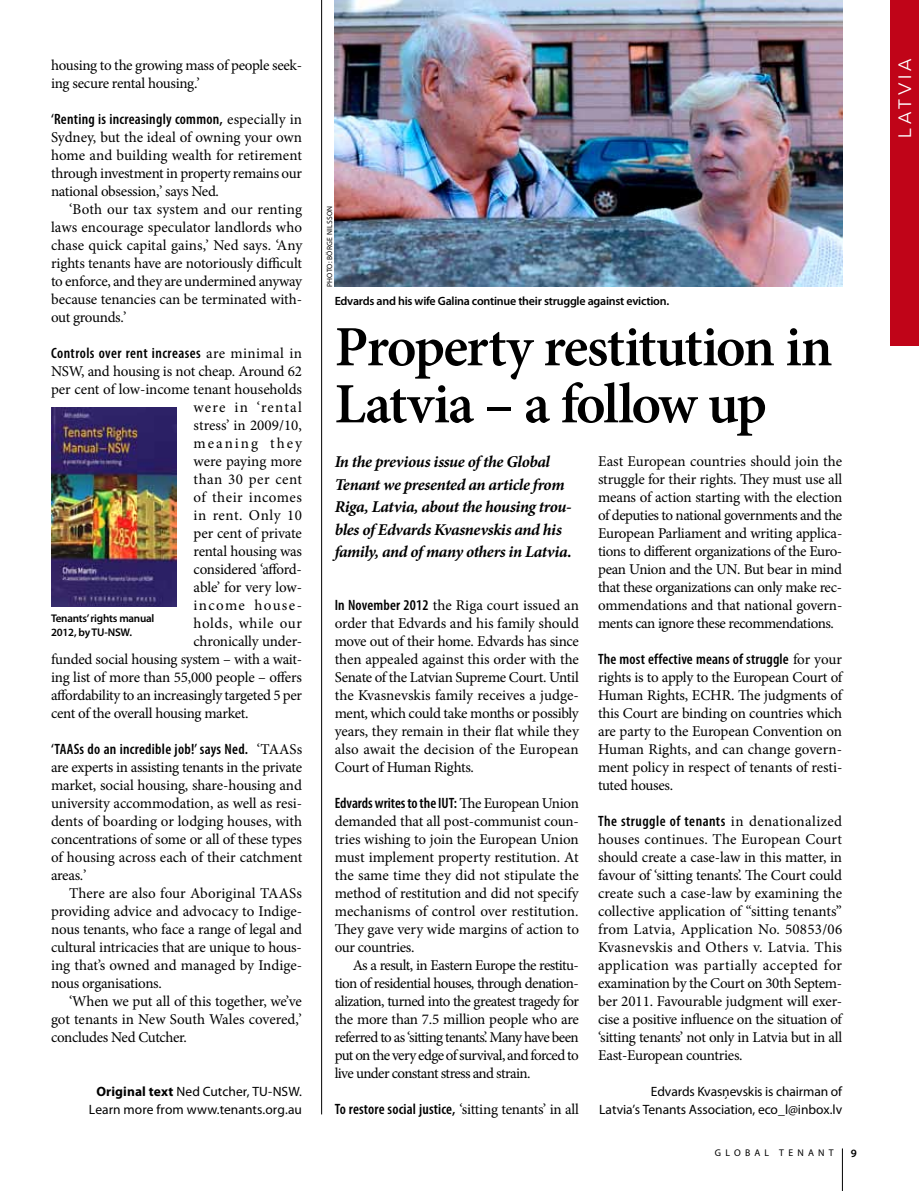
<style>
.page{position:relative;width:919px;height:1191px;background:#fff}
.page>*{position:absolute;margin:0;border:0;box-sizing:border-box;transform-origin:0 0}
.t1{font:600 57px/57px "Minion Pro";letter-spacing:-.03em;color:#000}
.t2{font:300 18px "Folio BQ";letter-spacing:.205em;color:#fff}
.t3{font:italic 700 16.5px/22.5px "Minion Pro";letter-spacing:-.025em;color:#000}
.t4{font:15px/18px "Minion Pro";letter-spacing:-.015em;color:#000;text-align:justify}
.t5{font:600 condensed 15px "Myriad Pro";letter-spacing:.015em;color:#000}
.t6{font:15px "Minion Pro";letter-spacing:.035em;color:#000}
.t7{font:15px "Minion Pro";letter-spacing:.005em;color:#000}
.t8{font:15px "Minion Pro";letter-spacing:.08em;color:#000}
.t9{font:15px "Minion Pro";letter-spacing:.03em;color:#000}
.t10{font:15px "Minion Pro";letter-spacing:.04em;color:#000}
.t11{font:15px "Minion Pro";letter-spacing:.085em;color:#000}
.t12{font:15px "Minion Pro";letter-spacing:.135em;color:#000}
.t13{font:13.5px/18px "Myriad Pro";letter-spacing:-.005em;color:#000;text-align:center}
.t14{font:600 12px "Myriad Pro";letter-spacing:-.02em;color:#000}
.t15{font:600 11.25px "Myriad Pro";color:#000}
.t16{font:600 11.1px/14px "Myriad Pro";letter-spacing:-.02em;color:#000}
.t17{font:9.75px "Myriad Pro";letter-spacing:.43em;color:#000}
.t18{font:7.5px "Myriad Pro";letter-spacing:.04em;color:#000}
.s1{font-family:"Minion Pro";font-weight:400;font-stretch:normal}
.s2{font-family:"Myriad Pro";font-weight:600;font-stretch:condensed}
.s3{font-weight:700}
</style>
<div class="page">
<hr style="left:842px;top:1148px;width:1px;height:43px;background:#000">
<div style="left:890px;top:0;width:28px;height:345px;background:#c00418"></div>
<img style="left:334px;top:0;width:508px;height:287px">
<hr style="left:321px;top:0;width:1px;height:1114px;background:#000">
<img style="left:51px;top:407px;width:125px;height:199px">
<p class="t4" style="left:51px;top:56px;width:252px">housing to the growing mass of people seek&shy;ing secure rental housing.’</p>
<p class="t5" style="left:51px;top:110px;width:252px">‘Renting is increasingly common, <span class="s1">especially in</span></p>
<p class="t4" style="left:51px;top:128px;width:252px">Sydney, but the ideal of owning your own home and building wealth for retirement through investment in property remains our national obsession,’ says Ned.</p>
<p class="t4" style="left:51px;top:200px;width:253px;text-indent:18px">‘Both our tax system and our renting laws encourage speculator landlords who chase quick capital gains,’ Ned says. ‘Any rights tenants have are notoriously difficult to enforce, and they are undermined anyway because tenancies can be terminated with&shy;out grounds.’</p>
<p class="t5" style="left:51px;top:344px;width:252px">Controls over rent increases <span class="s1">are minimal in</span></p>
<p class="t4" style="left:51px;top:362px;width:252px">NSW, and housing is not cheap. Around 62</p>
<p class="t4" style="left:51px;top:380px;width:252px">per cent of low-income tenant households</p>
<p class="t8" style="left:193px;top:397px;width:110px">were in ‘rental</p>
<p class="t7" style="left:193px;top:415px;width:110px">stress’ in 2009/10,</p>
<p class="t12" style="left:193px;top:433px;width:110px">meaning they</p>
<p class="t4" style="left:193px;top:452px;width:110px">were paying more</p>
<p class="t9" style="left:193px;top:469px;width:110px">than 30 per cent</p>
<p class="t6" style="left:193px;top:487px;width:110px">of their incomes</p>
<p class="t10" style="left:193px;top:505px;width:110px">in rent. Only 10</p>
<p class="t4" style="left:193px;top:524px;width:110px">per cent of private</p>
<p class="t4" style="left:193px;top:542px;width:110px">rental housing was</p>
<p class="t4" style="left:193px;top:560px;width:110px">considered ‘afford-</p>
<p class="t4" style="left:193px;top:578px;width:110px">able’ for very low-</p>
<p class="t11" style="left:193px;top:595px;width:110px">income house-</p>
<p class="t6" style="left:193px;top:613px;width:110px">holds, while our</p>
<p class="t4" style="left:193px;top:632px;width:110px">chronically under-</p>
<p class="t4" style="left:51px;top:650px;width:252px">funded social housing system – with a wait-</p>
<p class="t4" style="left:51px;top:668px;width:252px">ing list of more than 55,000 people – offers</p>
<p class="t4" style="left:51px;top:686px;width:252px">affordability to an increasingly targeted 5 per</p>
<p class="t4" style="left:51px;top:704px;width:199px">cent of the overall housing market.</p>
<p class="t5" style="left:51px;top:740px;width:253px">‘TAASs do an incredible job!’ says Ned. <span class="s1">‘TAASs</span></p>
<p class="t4" style="left:51px;top:758px;width:253px">are experts in assisting tenants in the private market, social housing, share-housing and university accommodation, as well as resi&shy;dents of boarding or lodging houses, with concentrations of some or all of these types of housing across each of their catchment areas.’</p>
<p class="t4" style="left:51px;top:884px;width:253px;text-indent:18px">There are also four Aboriginal TAASs providing advice and advocacy to Indige&shy;nous tenants, who face a range of legal and cultural intricacies that are unique to hous&shy;ing that’s owned and managed by Indige&shy;nous organisations.</p>
<p class="t4" style="left:51px;top:992px;width:252px;text-indent:18px">‘When we put all of this together, we’ve got tenants in New South Wales covered,’ concludes Ned Cutcher.</p>
<p class="t18" style="left:325px;top:287px;width:83px;rotate:-90deg">Photo: Börge Nilsson</p>
<p class="t14" style="left:334px;top:294px;width:336px">Edvards and his wife Galina continue their struggle against eviction.</p>
<h1 class="t1" style="left:334px;top:318px;width:499px">Property restitution in<br>Latvia – a follow up</h1>
<p class="t4" style="left:598px;top:452px;width:246px">East European countries should join the struggle for their rights. They must use all means of action starting with the election of deputies to national governments and the European Parliament and writing applica&shy;tions to different organizations of the Euro&shy;pean Union and the UN. But bear in mind that these organizations can only make rec&shy;ommendations and that national govern&shy;ments can ignore these recommendations.</p>
<p class="t5" style="left:598px;top:650px;width:245px">The most effective means of struggle <span class="s1">for your</span></p>
<p class="t4" style="left:598px;top:668px;width:246px">rights is to apply to the European Court of Human Rights, ECHR. The judgments of this Court are binding on countries which are party to the European Convention on Human Rights, and can change govern&shy;ment policy in respect of tenants of resti&shy;tuted houses.</p>
<p class="t5" style="left:598px;top:812px;width:246px">The struggle of tenants <span class="s1">in denationalized</span></p>
<p class="t4" style="left:598px;top:830px;width:246px">houses continues. The European Court should create a case-law in this matter, in favour of ‘sitting tenants’. The Court could create such a case-law by examining the collective application of “sitting tenants” from Latvia, Application No. 50853/06<br>Kvasnevskis and Others v. Latvia. This application was partially accepted for examination by the Court on 30th Septem&shy;ber 2011. Favourable judgment will exer&shy;cise a positive influence on the situation of ‘sitting tenants’ not only in Latvia but in all East-European countries.</p>
<p class="t3" style="left:334px;top:450px;width:239px">In the previous issue of the Global Tenant we presented an article from Riga, Latvia, about the housing trou&shy;bles of Edvards Kvasnevskis and his family, and of many others in Latvia.</p>
<p class="t4" style="left:334px;top:596px;width:246px"><span class="s2">In November 2012</span> the Riga court issued an order that Edvards and his family should move out of their home. Edvards has since then appealed against this order with the Senate of the Latvian Supreme Court. Until the Kvasnevskis family receives a judge&shy;ment, which could take months or possibly years, they remain in their flat while they also await the decision of the European Court of Human Rights.</p>
<p class="t5" style="left:334px;top:794px;width:246px">Edvards writes to the IUT: <span class="s1">The European Union</span></p>
<p class="t4" style="left:334px;top:812px;width:246px">demanded that all post-communist coun&shy;tries wishing to join the European Union must implement property restitution. At the same time they did not stipulate the method of restitution and did not specify mechanisms of control over restitution.<br>They gave very wide margins of action to our countries.</p>
<p class="t4" style="left:334px;top:956px;width:246px;text-indent:18px">As a result, in Eastern Europe the restitu&shy;tion of residential houses, through denation&shy;alization, turned into the greatest tragedy for the more than 7.5 million people who are referred to as ‘sitting tenants’. Many have been put on the very edge of survival, and forced to live under constant stress and strain.</p>
<p class="t5" style="left:334px;top:1100px;width:246px">To restore social justice, <span class="s1">‘sitting tenants’ in all</span></p>
<p class="t16" style="left:51px;top:611px;width:105px">Tenants’ rights manual<br>2012, by TU-NSW.</p>
<p class="t13" style="left:89px;top:1082px;width:214px"><span class="s3">Original text</span> Ned Cutcher, TU-NSW.<br>Learn more from www.tenants.org.au</p>
<p class="t13" style="left:599px;top:1082px;width:244px;text-align:right">Edvards Kvasņevskis is chairman of<br>Latvia’s Tenants Association, eco_l@inbox.lv</p>
<p class="t17" style="left:714px;top:1146px;width:119px">Global Tenant</p>
<p class="t15" style="left:850px;top:1146px;width:8px">9</p>
<p class="t2" style="left:895px;top:138px;width:81px;rotate:-90deg">L atvia</p>
</div>
